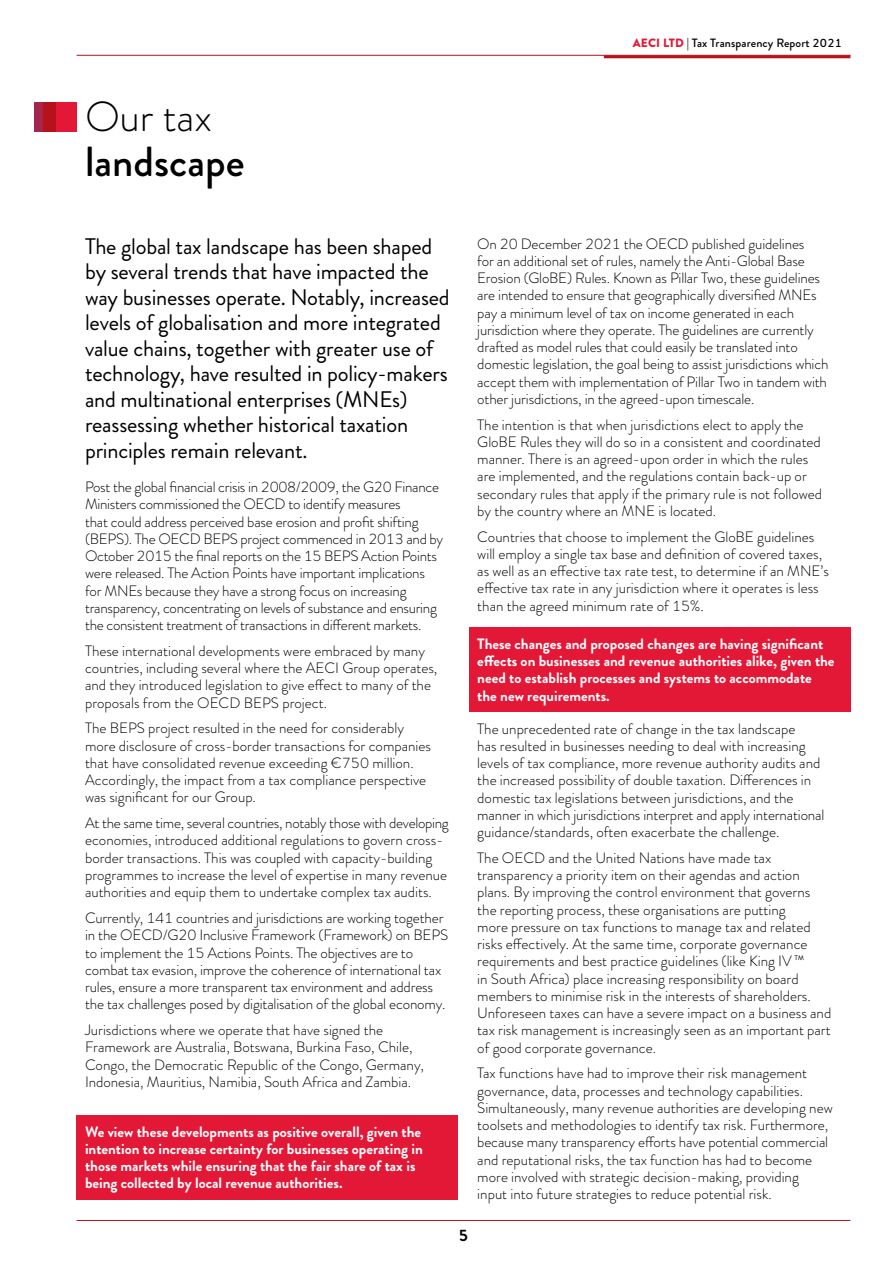
<style>
.page{position:relative;width:893px;height:1263px;background:#fff}
.page>*{position:absolute;margin:0;border:0;box-sizing:border-box;transform-origin:0 0}
.Page_Header{font:500 42px/45px "Brandon Grotesque";color:#000}
.Intro_Text_4{font:22.5px/25.5px "Brandon Grotesque";letter-spacing:-.01em;color:#000}
.t1{font:700 16.5px "Brandon Grotesque";color:#000}
.Body_Text{font:300 15px/17.2px "Brandon Grotesque";color:#000}
.Body_Text-2{font:300 15px/17.2px "Brandon Grotesque";letter-spacing:-.02em;color:#000}
.Body_Text-3{font:700 15px/17.2px "Brandon Grotesque";color:#fff}
.t2{font:500 12px "Brandon Grotesque";letter-spacing:.01em;color:#000}
.s1{font-weight:900;color:#e31837}
.s2{font-weight:300}
</style>
<div class="page">
<div style="left:77px;top:1115px;width:381px;height:84px;background:#e31837"></div>
<div style="left:469px;top:627px;width:381px;height:84px;background:#e31837"></div>
<div style="left:34px;top:102px;width:43px;height:30px;background:#e31837"></div>
<div style="left:34px;top:102px;width:21px;height:30px;background:#b5121b"></div>
<div style="left:34px;top:102px;width:9px;height:30px;background:#a4264f"></div>
<hr style="left:77px;top:1220px;width:773px;height:1px;background:#b5121b">
<hr style="left:77px;top:55px;width:773px;height:1px;background:#b5121b">
<hr style="left:604px;top:55px;width:246px;height:3px;background:#b5121b">
<p class="t2" style="left:633px;top:34px;width:211px"><span class="s1">AECI LTD</span> | Tax Transparency Report 2021</p>
<p class="Page_Header" style="left:85px;top:95px;width:161px"><span class="s2">Our tax </span>landscape</p>
<p class="Intro_Text_4" style="left:85px;top:234px;width:366px">The global tax landscape has been shaped by several trends that have impacted the way businesses operate. Notably, increased levels of globalisation and more integrated value chains, together with greater use of technology, have resulted in policy-makers and multinational enterprises (MNEs) reassessing whether historical taxation principles remain relevant.</p>
<p class="Body_Text-2" style="left:85px;top:478px;width:360px">Post the global financial crisis in 2008/2009, the G20 Finance Ministers commissioned the OECD to identify measures<br>that could address perceived base erosion and profit shifting (BEPS). The OECD BEPS project commenced in 2013 and by October 2015 the final reports on the 15 BEPS Action Points were released. The Action Points have important implications for MNEs because they have a strong focus on increasing transparency, concentrating on levels of substance and ensuring the consistent treatment of transactions in different markets.</p>
<p class="Body_Text" style="left:85px;top:642px;width:354px">These international developments were embraced by many countries, including several where the AECI Group operates, and they introduced legislation to give effect to many of the proposals from the OECD BEPS project.</p>
<p class="Body_Text" style="left:85px;top:720px;width:348px">The BEPS project resulted in the need for considerably more disclosure of cross-border transactions for companies that have consolidated revenue exceeding €750 million.<br>Accordingly, the impact from a tax compliance perspective was significant for our Group.</p>
<p class="Body_Text" style="left:85px;top:814px;width:365px">At the same time, several countries, notably those with developing economies, introduced additional regulations to govern cross&shy;border transactions. This was coupled with capacity-building programmes to increase the level of expertise in many revenue authorities and equip them to undertake complex tax audits.</p>
<p class="Body_Text" style="left:85px;top:909px;width:365px">Currently, 141 countries and jurisdictions are working together in the OECD/G20 Inclusive Framework (Framework) on BEPS to implement the 15 Actions Points. The objectives are to combat tax evasion, improve the coherence of international tax rules, ensure a more transparent tax environment and address the tax challenges posed by digitalisation of the global economy.</p>
<p class="Body_Text" style="left:85px;top:1021px;width:340px">Jurisdictions where we operate that have signed the Framework are Australia, Botswana, Burkina Faso, Chile, Congo, the Democratic Republic of the Congo, Germany, Indonesia, Mauritius, Namibia, South Africa and Zambia.</p>
<p class="Body_Text-3" style="left:85px;top:1123px;width:339px">We view these developments as positive overall, given the intention to increase certainty for businesses operating in those markets while ensuring that the fair share of tax is being collected by local revenue authorities.</p>
<p class="Body_Text" style="left:477px;top:235px;width:353px">On 20 December 2021 the OECD published guidelines<br>for an additional set of rules, namely the Anti-Global Base Erosion (GloBE) Rules. Known as Pillar Two, these guidelines are intended to ensure that geographically diversified MNEs pay a minimum level of tax on income generated in each jurisdiction where they operate. The guidelines are currently drafted as model rules that could easily be translated into domestic legislation, the goal being to assist jurisdictions which accept them with implementation of Pillar Two in tandem with other jurisdictions, in the agreed-upon timescale.</p>
<p class="Body_Text" style="left:477px;top:416px;width:346px">The intention is that when jurisdictions elect to apply the GloBE Rules they will do so in a consistent and coordinated manner. There is an agreed-upon order in which the rules are implemented, and the regulations contain back-up or secondary rules that apply if the primary rule is not followed by the country where an MNE is located.</p>
<p class="Body_Text" style="left:477px;top:528px;width:353px">Countries that choose to implement the GloBE guidelines will employ a single tax base and definition of covered taxes, as well as an effective tax rate test, to determine if an MNE’s effective tax rate in any jurisdiction where it operates is less than the agreed minimum rate of 15%.</p>
<p class="Body_Text-3" style="left:477px;top:635px;width:359px">These changes and proposed changes are having significant effects on businesses and revenue authorities alike, given the need to establish processes and systems to accommodate the new requirements.</p>
<p class="Body_Text" style="left:477px;top:720px;width:349px">The unprecedented rate of change in the tax landscape<br>has resulted in businesses needing to deal with increasing levels of tax compliance, more revenue authority audits and the increased possibility of double taxation. Differences in domestic tax legislations between jurisdictions, and the manner in which jurisdictions interpret and apply international guidance/standards, often exacerbate the challenge.</p>
<p class="Body_Text" style="left:477px;top:849px;width:355px">The OECD and the United Nations have made tax transparency a priority item on their agendas and action plans. By improving the control environment that governs the reporting process, these organisations are putting<br>more pressure on tax functions to manage tax and related risks effectively. At the same time, corporate governance requirements and best practice guidelines (like King IV™<br>in South Africa) place increasing responsibility on board members to minimise risk in the interests of shareholders.<br>Unforeseen taxes can have a severe impact on a business and tax risk management is increasingly seen as an important part of good corporate governance.</p>
<p class="Body_Text" style="left:477px;top:1065px;width:357px">Tax functions have had to improve their risk management governance, data, processes and technology capabilities.<br>Simultaneously, many revenue authorities are developing new toolsets and methodologies to identify tax risk. Furthermore, because many transparency efforts have potential commercial and reputational risks, the tax function has had to become more involved with strategic decision-making, providing<br>input into future strategies to reduce potential risk.</p>
<p class="t1" style="left:459px;top:1223px;width:10px">5</p>
</div>
